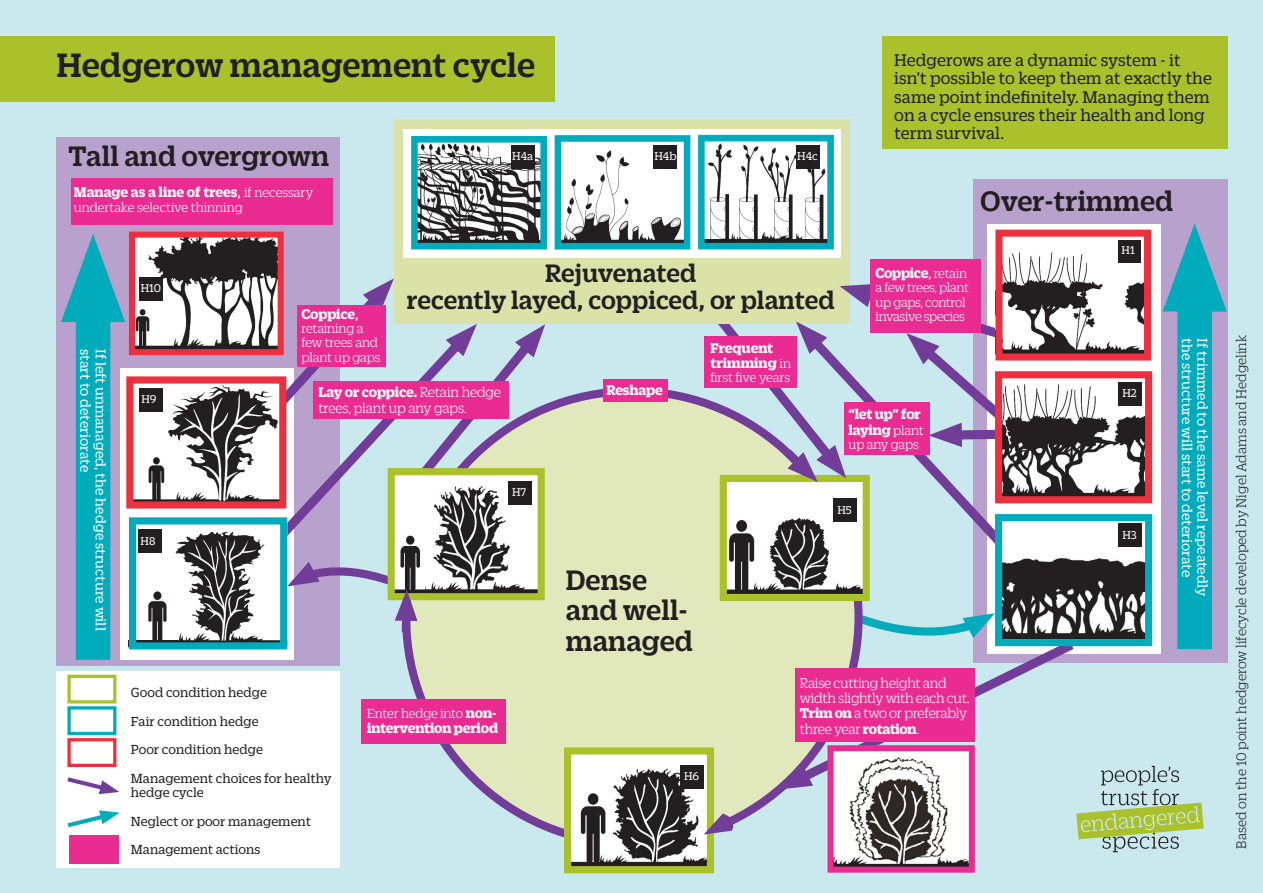
<style>
.page{position:relative;width:1263px;height:893px;background:#c9e9ef}
.page>*{position:absolute;margin:0;border:0;box-sizing:border-box;transform-origin:0 0}
.t1{font:500 36.6px "Duplicate Slab";color:#231f20}
.t2{font:500 30.6px/30.6px "Duplicate Slab";color:#231f20}
.t3{font:500 27.45px/27.5px "Duplicate Slab";color:#231f20;text-align:center}
.t4{font:18.3px/18.3px "Duplicate Slab";color:#231f20}
.t5{font:300 15.3px/15.3px "Duplicate Slab";letter-spacing:-.02em;color:#fff}
.t6{font:15.3px "Duplicate Slab";color:#fff}
.t7{font:700 15.3px/15.3px "Duplicate Slab";letter-spacing:-.01em;color:#fff}
.t8{font:300 15px "Duplicate Slab";color:#231f20}
.t9{font:300 14.25px/14.2px "Duplicate Slab";letter-spacing:-.015em;color:#fff}
.t10{font:14.25px/14.2px "Duplicate Slab";color:#231f20}
.t11{font:12.15px "Duplicate Slab";color:#fff}
.s1{font-weight:400}
.s2{font-weight:300;font-size:14.25px}
.s3{font-weight:700}
.s4{font-weight:400;font-size:15.15px}
.s5{font-weight:700;font-size:15.3px}
</style>
<div class="page">
<div style="left:973px;top:179px;width:254px;height:484px;background:#b8a2cd"></div>
<div style="left:987px;top:224px;width:173px;height:429px;background:#fff"></div>
<svg style="left:863px;top:613px;width:132px;height:20px"></svg>
<div style="left:406px;top:391px;width:452px;height:453px;background:#e1e8bb;border-radius:50%"></div>
<div style="left:56px;top:138px;width:284px;height:528px;background:#b8a2cd"></div>
<div style="left:120px;top:369px;width:173px;height:291px;background:#fff"></div>
<div style="left:0;top:36px;width:555px;height:66px;background:#aac12c"></div>
<img style="left:728px;top:483px;width:134px;height:110px">
<div style="left:720px;top:475px;width:150px;height:126px;border:7px solid #aac12c"></div>
<img style="left:425px;top:491px;width:112px;height:101px">
<img style="left:417px;top:561px;width:8px;height:31px">
<svg style="left:257px;top:418px;width:220px;height:143px"></svg>
<svg style="left:407px;top:324px;width:139px;height:167px"></svg>
<div style="left:71px;top:178px;width:261px;height:47px;background:#ea2c92"></div>
<div style="left:394px;top:120px;width:455px;height:204px;background:#dae2a7"></div>
<div style="left:361px;top:699px;width:145px;height:44px;background:#ea2c92"></div>
<div style="left:403px;top:129px;width:438px;height:129px;background:#fff"></div>
<img style="left:419px;top:144px;width:120px;height:97px">
<div style="left:411px;top:136px;width:136px;height:113px;border:7px solid #00abbc"></div>
<img style="left:563px;top:145px;width:119px;height:96px">
<div style="left:555px;top:135px;width:135px;height:114px;border:7px solid #00abbc"></div>
<img style="left:706px;top:143px;width:120px;height:98px">
<div style="left:698px;top:135px;width:136px;height:114px;border:7px solid #00abbc"></div>
<img style="left:572px;top:755px;width:134px;height:110px">
<div style="left:564px;top:747px;width:150px;height:126px;border:7px solid #aac12c"></div>
<div style="left:388px;top:468px;width:157px;height:132px;border:7px solid #aac12c"></div>
<svg style="left:783px;top:633px;width:301px;height:159px"></svg>
<svg style="left:778px;top:764px;width:35px;height:25px"></svg>
<svg style="left:252px;top:278px;width:142px;height:156px"></svg>
<img style="left:138px;top:525px;width:141px;height:116px">
<img style="left:137px;top:585px;width:41px;height:56px">
<img style="left:136px;top:239px;width:141px;height:109px">
<div style="left:129px;top:232px;width:155px;height:123px;border:6px solid #ee2f3e"></div>
<img style="left:139px;top:384px;width:139px;height:116px">
<img style="left:134px;top:446px;width:37px;height:54px">
<div style="left:126px;top:376px;width:160px;height:132px;border:7px solid #ee2f3e"></div>
<svg style="left:796px;top:482px;width:220px;height:77px"></svg>
<div style="left:795px;top:668px;width:180px;height:74px;background:#ea2c92"></div>
<div style="left:297px;top:305px;width:89px;height:62px;background:#ea2c92"></div>
<div style="left:313px;top:381px;width:195px;height:37px;background:#ea2c92"></div>
<div style="left:871px;top:260px;width:110px;height:73px;background:#ea2c92"></div>
<div style="left:129px;top:517px;width:158px;height:132px;border:7px solid #00abbc"></div>
<div style="left:603px;top:379px;width:64px;height:23px;background:#ea2c92"></div>
<img style="left:1003px;top:382px;width:141px;height:113px">
<div style="left:995px;top:371px;width:157px;height:132px;border:7px solid #ee2f3e"></div>
<img style="left:1003px;top:522px;width:141px;height:116px">
<div style="left:995px;top:514px;width:157px;height:132px;border:7px solid #00abbc"></div>
<div style="left:1177px;top:280px;width:35px;height:369px;background:#00abbc"></div>
<svg style="left:1162px;top:223px;width:65px;height:89px"></svg>
<div style="left:76px;top:290px;width:34px;height:370px;background:#00abbc"></div>
<svg style="left:61px;top:234px;width:64px;height:88px"></svg>
<svg style="left:287px;top:561px;width:130px;height:74px"></svg>
<svg style="left:708px;top:280px;width:309px;height:202px"></svg>
<svg style="left:704px;top:809px;width:31px;height:28px"></svg>
<div style="left:882px;top:36px;width:345px;height:112px;background:#aac12c"></div>
<div style="left:704px;top:336px;width:92px;height:52px;background:#ea2c92"></div>
<div style="left:56px;top:671px;width:284px;height:197px;background:#fff"></div>
<div style="left:67px;top:675px;width:49px;height:28px;border:3px solid #aac12c"></div>
<div style="left:67px;top:706px;width:49px;height:29px;border:3px solid #00abbc"></div>
<div style="left:67px;top:738px;width:49px;height:29px;border:3px solid #ee2f3e"></div>
<svg style="left:67px;top:777px;width:52px;height:17px"></svg>
<svg style="left:67px;top:810px;width:53px;height:18px"></svg>
<div style="left:69px;top:835px;width:49px;height:29px;background:#ea2c92"></div>
<div style="left:511px;top:145px;width:23px;height:23px;background:#231f20"></div>
<div style="left:654px;top:145px;width:23px;height:23px;background:#231f20"></div>
<div style="left:796px;top:145px;width:23px;height:23px;background:#231f20"></div>
<div style="left:833px;top:499px;width:24px;height:23px;background:#231f20"></div>
<div style="left:680px;top:766px;width:23px;height:23px;background:#231f20"></div>
<div style="left:508px;top:481px;width:23px;height:24px;background:#231f20"></div>
<div style="left:139px;top:530px;width:23px;height:23px;background:#231f20"></div>
<div style="left:139px;top:388px;width:23px;height:23px;background:#231f20"></div>
<div style="left:139px;top:277px;width:23px;height:23px;background:#231f20"></div>
<div style="left:1118px;top:382px;width:23px;height:23px;background:#231f20"></div>
<div style="left:1118px;top:524px;width:23px;height:23px;background:#231f20"></div>
<svg style="left:1076px;top:766px;width:128px;height:86px"></svg>
<img style="left:1124px;top:245px;width:19px;height:79px">
<img style="left:1107px;top:341px;width:36px;height:12px">
<img style="left:1003px;top:252px;width:104px;height:101px">
<div style="left:995px;top:230px;width:156px;height:131px;border:7px solid #ee2f3e"></div>
<div style="left:1118px;top:240px;width:22px;height:23px;background:#231f20"></div>
<img style="left:834px;top:752px;width:134px;height:114px">
<div style="left:827px;top:745px;width:148px;height:128px;border:6px solid #ea2c92"></div>
<p class="t1" style="left:56px;top:41px;width:480px">Hedgerow management cycle</p>
<p class="t2" style="left:68px;top:138px;width:263px">Tall and overgrown</p>
<p class="t7" style="left:74px;top:183px;width:241px">Manage as a line of trees<span class="s1">,</span> <span class="s2">if necessary</span></p>
<p class="t9" style="left:74px;top:200px;width:170px">undertake selective thinning</p>
<p class="t11" style="left:512px;top:148px;width:23px">H4a</p>
<p class="t11" style="left:654px;top:148px;width:24px">H4b</p>
<p class="t11" style="left:797px;top:148px;width:22px">H4c</p>
<p class="t4" style="left:894px;top:50px;width:319px">Hedgerows are a dynamic system - it isn’t possible to keep them at exactly the same point indefinitely. Managing them on a cycle ensures their health and long term survival.</p>
<p class="t2" style="left:980px;top:183px;width:194px">Over-trimmed</p>
<p class="t11" style="left:1121px;top:243px;width:15px">H1</p>
<p class="t6" style="left:95px;top:349px;width:125px;rotate:90deg">start to deteriorate</p>
<p class="t6" style="left:111px;top:349px;width:283px;rotate:90deg">If left unmanaged, the hedge structure will</p>
<p class="t11" style="left:141px;top:280px;width:22px">H10</p>
<p class="t11" style="left:141px;top:391px;width:17px">H9</p>
<p class="t11" style="left:141px;top:533px;width:16px">H8</p>
<p class="t3" style="left:407px;top:257px;width:429px">Rejuvenated<br>recently layed, coppiced, or planted</p>
<p class="t7" style="left:301px;top:305px;width:59px">Coppice<span class="s1">,</span></p>
<p class="t9" style="left:301px;top:321px;width:81px">retaining a few trees and plant up gaps</p>
<p class="t5" style="left:318px;top:384px;width:184px"><span class="s3">Lay or coppice.</span> Retain hedge trees, plant up any gaps.</p>
<p class="t7" style="left:710px;top:339px;width:82px">Frequent trimming <span class="s2">in</span></p>
<p class="t9" style="left:710px;top:370px;width:81px">first five years</p>
<p class="t7" style="left:606px;top:382px;width:58px">Reshape</p>
<p class="t7" style="left:875px;top:264px;width:93px">Coppice<span class="s4">,</span> <span class="s2">retain</span></p>
<p class="t9" style="left:875px;top:280px;width:95px">a few trees, plant up gaps, control invasive species</p>
<p class="t7" style="left:848px;top:405px;width:77px">“let up” for laying <span class="s2">plant</span></p>
<p class="t9" style="left:848px;top:436px;width:72px">up any gaps</p>
<p class="t11" style="left:512px;top:484px;width:16px">H7</p>
<p class="t2" style="left:566px;top:562px;width:129px">Dense and well&shy;managed</p>
<p class="t11" style="left:837px;top:502px;width:16px">H5</p>
<p class="t10" style="left:131px;top:685px;width:138px">Good condition hedge</p>
<p class="t10" style="left:131px;top:713px;width:129px">Fair condition hedge</p>
<p class="t10" style="left:131px;top:742px;width:134px">Poor condition hedge</p>
<p class="t10" style="left:131px;top:770px;width:202px">Management choices for healthy hedge cycle</p>
<p class="t10" style="left:131px;top:813px;width:182px">Neglect or poor management</p>
<p class="t10" style="left:131px;top:841px;width:131px">Management actions</p>
<p class="t9" style="left:367px;top:705px;width:131px">Enter hedge into <span class="s5">non-</span></p>
<p class="t7" style="left:367px;top:719px;width:132px">intervention period</p>
<p class="t11" style="left:684px;top:769px;width:17px">H6</p>
<p class="t5" style="left:800px;top:674px;width:171px">Raise cutting height and width slightly with each cut.<br><span class="s3">Trim on</span> a two or preferably three year <span class="s3">rotation</span>.</p>
<p class="t11" style="left:1122px;top:385px;width:16px">H2</p>
<p class="t11" style="left:1122px;top:527px;width:16px">H3</p>
<p class="t6" style="left:1197px;top:338px;width:241px;rotate:90deg">the structure will start to deteriorate</p>
<p class="t6" style="left:1212px;top:338px;width:259px;rotate:90deg">If trimmed to the same level repeatedly</p>
<p class="t8" style="left:1232px;top:849px;width:515px;rotate:-90deg">Based on the 10 point hedgerow lifecycle developed by Nigel Adams and Hedgelink</p>
</div>
